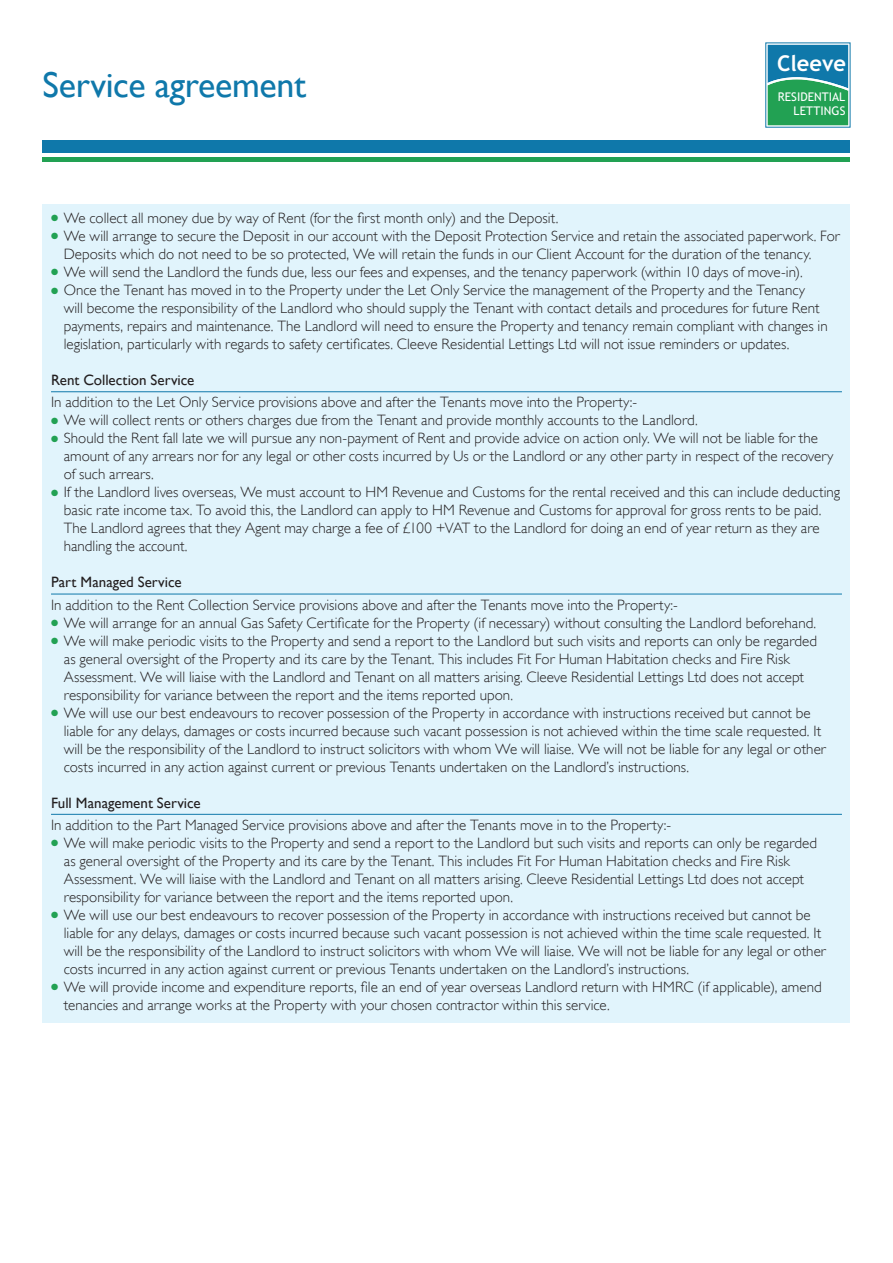
<style>
.page{position:relative;width:893px;height:1263px;background:#fff}
.page>*{position:absolute;margin:0;border:0;box-sizing:border-box;transform-origin:0 0}
.t1{font:36px "Gill Sans";letter-spacing:-.01em;color:#0f78aa}
.t2{font:700 21.9px "Trebuchet MS";color:#fff}
.t3{font:300 15px/18px "Gill Sans";color:#231f20}
.t4{font:15px "Gill Sans";color:#231f20}
.t5{font:12px/14.1px "Trebuchet MS";color:#fff;text-align:right}
.s1{color:#22a153}
</style>
<div class="page">
<div style="left:43px;top:204px;width:807px;height:818px;background:#e1f4fc"></div>
<svg style="left:766px;top:43px;width:84px;height:84px"></svg>
<svg style="left:768px;top:45px;width:80px;height:80px;background:#20917e"></svg>
<div style="left:43px;top:140px;width:807px;height:13px;background:#0f78aa"></div>
<div style="left:43px;top:157px;width:807px;height:5px;background:#22a153"></div>
<hr style="left:51px;top:391px;width:791px;height:1px;background:#0f78aa">
<hr style="left:51px;top:594px;width:791px;height:1px;background:#0f78aa">
<hr style="left:51px;top:814px;width:791px;height:1px;background:#0f78aa">
<p class="t1" style="left:43px;top:64px;width:265px">Service agreement</p>
<p class="t2" style="left:777px;top:49px;width:71px">Cleeve</p>
<p class="t5" style="left:778px;top:90px;width:69px">RESIDENTIAL<br>LETTINGS</p>
<p class="t3" style="left:51px;top:209px;width:509px"><span class="s1">●</span> We collect all money due by way of Rent (for the first month only) and the Deposit.</p>
<p class="t3" style="left:64px;top:227px;width:777px;text-indent:-13px"><span class="s1">●</span> We will arrange to secure the Deposit in our account with the Deposit Protection Service and retain the associated paperwork. For<br>Deposits which do not need to be so protected, We will retain the funds in our Client Account for the duration of the tenancy.</p>
<p class="t3" style="left:51px;top:263px;width:753px"><span class="s1">●</span> We will send the Landlord the funds due, less our fees and expenses, and the tenancy paperwork (within 10 days of move-in).</p>
<p class="t3" style="left:64px;top:281px;width:765px;text-indent:-13px"><span class="s1">●</span> Once the Tenant has moved in to the Property under the Let Only Service the management of the Property and the Tenancy will become the responsibility of the Landlord who should supply the Tenant with contact details and procedures for future Rent payments, repairs and maintenance. The Landlord will need to ensure the Property and tenancy remain compliant with changes in legislation, particularly with regards to safety certificates. Cleeve Residential Lettings Ltd will not issue reminders or updates.</p>
<p class="t4" style="left:51px;top:371px;width:145px">Rent Collection Service</p>
<p class="t3" style="left:51px;top:393px;width:587px">In addition to the Let Only Service provisions above and after the Tenants move into the Property:-</p>
<p class="t3" style="left:51px;top:411px;width:648px"><span class="s1">●</span> We will collect rents or others charges due from the Tenant and provide monthly accounts to the Landlord.</p>
<p class="t3" style="left:64px;top:429px;width:771px;text-indent:-13px"><span class="s1">●</span> Should the Rent fall late we will pursue any non-payment of Rent and provide advice on action only. We will not be liable for the amount of any arrears nor for any legal or other costs incurred by Us or the Landlord or any other party in respect of the recovery of such arrears.</p>
<p class="t3" style="left:64px;top:483px;width:778px;text-indent:-13px"><span class="s1">●</span> If the Landlord lives overseas, We must account to HM Revenue and Customs for the rental received and this can include deducting basic rate income tax. To avoid this, the Landlord can apply to HM Revenue and Customs for approval for gross rents to be paid.<br>The Landlord agrees that they Agent may charge a fee of £100 +VAT to the Landlord for doing an end of year return as they are handling the account.</p>
<p class="t4" style="left:51px;top:573px;width:132px">Part Managed Service</p>
<p class="t3" style="left:51px;top:595px;width:628px">In addition to the Rent Collection Service provisions above and after the Tenants move into the Property:-</p>
<p class="t3" style="left:51px;top:613px;width:767px"><span class="s1">●</span> We will arrange for an annual Gas Safety Certificate for the Property (if necessary) without consulting the Landlord beforehand.</p>
<p class="t3" style="left:64px;top:631px;width:755px;text-indent:-13px"><span class="s1">●</span> We will make periodic visits to the Property and send a report to the Landlord but such visits and reports can only be regarded as general oversight of the Property and its care by the Tenant. This includes Fit For Human Habitation checks and Fire Risk Assessment. We will liaise with the Landlord and Tenant on all matters arising. Cleeve Residential Lettings Ltd does not accept responsibility for variance between the report and the items reported upon.</p>
<p class="t3" style="left:64px;top:703px;width:764px;text-indent:-13px"><span class="s1">●</span> We will use our best endeavours to recover possession of the Property in accordance with instructions received but cannot be liable for any delays, damages or costs incurred because such vacant possession is not achieved within the time scale requested. It will be the responsibility of the Landlord to instruct solicitors with whom We will liaise. We will not be liable for any legal or other costs incurred in any action against current or previous Tenants undertaken on the Landlord’s instructions.</p>
<p class="t4" style="left:51px;top:794px;width:151px">Full Management Service</p>
<p class="t3" style="left:51px;top:816px;width:621px">In addition to the Part Managed Service provisions above and after the Tenants move in to the Property:-</p>
<p class="t3" style="left:64px;top:834px;width:755px;text-indent:-13px"><span class="s1">●</span> We will make periodic visits to the Property and send a report to the Landlord but such visits and reports can only be regarded as general oversight of the Property and its care by the Tenant. This includes Fit For Human Habitation checks and Fire Risk Assessment. We will liaise with the Landlord and Tenant on all matters arising. Cleeve Residential Lettings Ltd does not accept responsibility for variance between the report and the items reported upon.</p>
<p class="t3" style="left:64px;top:906px;width:764px;text-indent:-13px"><span class="s1">●</span> We will use our best endeavours to recover possession of the Property in accordance with instructions received but cannot be liable for any delays, damages or costs incurred because such vacant possession is not achieved within the time scale requested. It will be the responsibility of the Landlord to instruct solicitors with whom We will liaise. We will not be liable for any legal or other costs incurred in any action against current or previous Tenants undertaken on the Landlord’s instructions.</p>
<p class="t3" style="left:64px;top:978px;width:759px;text-indent:-13px"><span class="s1">●</span> We will provide income and expenditure reports, file an end of year overseas Landlord return with HMRC (if applicable), amend tenancies and arrange works at the Property with your chosen contractor within this service.</p>
</div>
